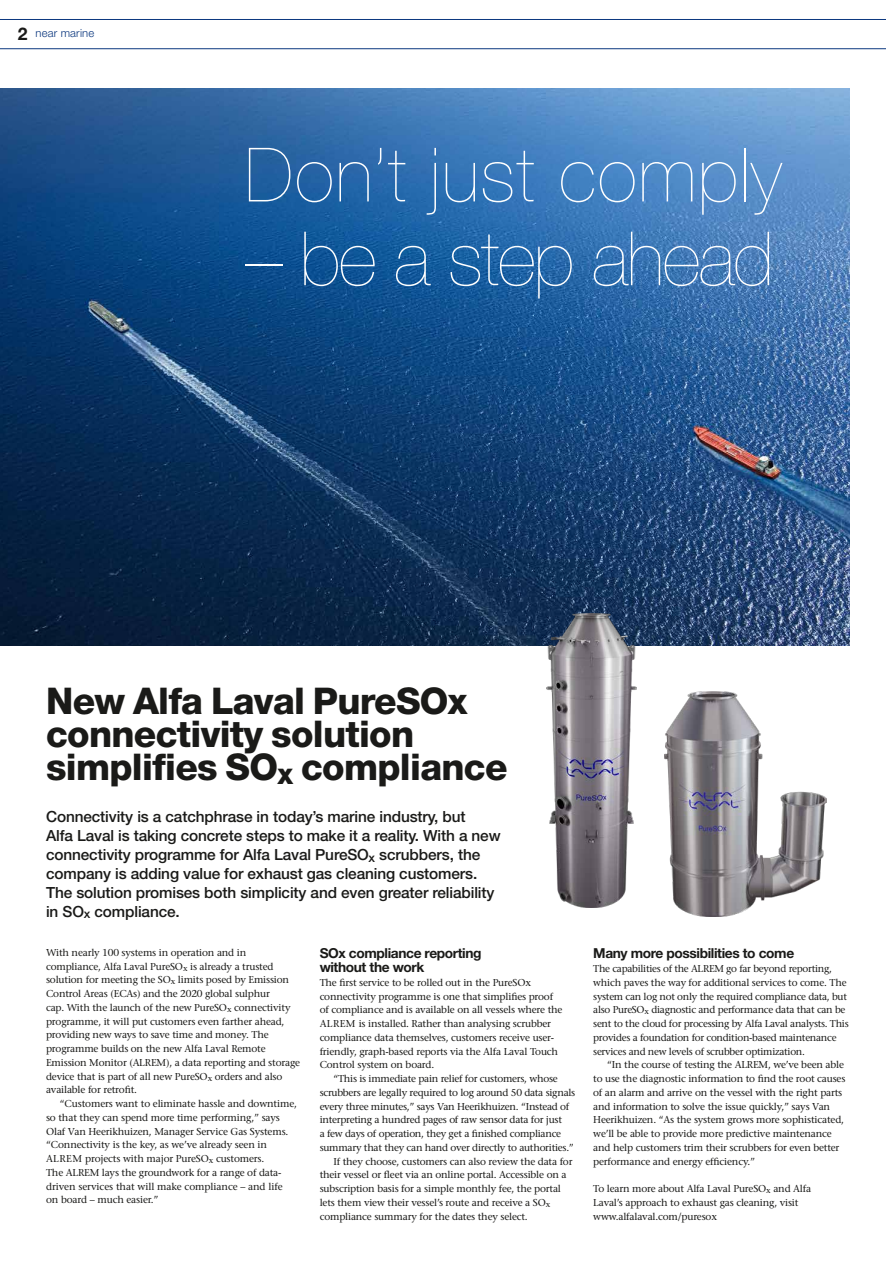
<style>
.page{position:relative;width:886px;height:1276px;background:#fff}
.page>*{position:absolute;margin:0;border:0;box-sizing:border-box;transform-origin:0 0}
.t1{font:200 75px "Helvetica Neue LT Std";letter-spacing:.02em;color:#fff}
.t2{font:200 75px "Helvetica Neue LT Std";letter-spacing:-.02em;color:#fff}
.t3{font:800 36.88px/33.1px "Helvetica Neue LT Std";letter-spacing:-.02em;color:#1a1a18}
.t4{font:500 15.38px/18.9px "Helvetica Neue LT Std";letter-spacing:-.01em;color:#1a1a18}
.t5{font:700 13.75px/13.8px "Helvetica Neue LT Std";letter-spacing:-.03em;color:#1a1a18}
.t6{font:300 11.25px "Helvetica Neue LT Std";letter-spacing:.01em;color:#0c387f}
.t7{font:500 10px/13.8px "Stone Serif Std";letter-spacing:-.02em;color:#1a1a18}
.s1{font-weight:700;font-size:17.5px;color:#1a1a18}
</style>
<div class="page">
<hr style="left:0;top:19px;width:886px;height:1px;background:#0c387f">
<hr style="left:0;top:48px;width:886px;height:1px;background:#0c387f">
<img style="left:0;top:89px;width:849px;height:556px">
<img style="left:546px;top:614px;width:90px;height:293px">
<img style="left:664px;top:691px;width:162px;height:225px">
<p class="t6" style="left:18px;top:26px;width:78px"><span class="s1">2</span> near marine</p>
<h1 class="t1" style="left:245px;top:132px;width:538px">Don’t just comply</h1>
<h1 class="t2" style="left:245px;top:215px;width:530px">– be a step ahead</h1>
<h2 class="t3" style="left:46px;top:684px;width:463px">New Alfa Laval PureSOx connectivity solution simplifies SO<sub>x</sub> compliance</h2>
<p class="t4" style="left:46px;top:807px;width:456px">Connectivity is a catchphrase in today’s marine industry, but<br>Alfa Laval is taking concrete steps to make it a reality. With a new connectivity programme for Alfa Laval PureSO<sub>x</sub> scrubbers, the company is adding value for exhaust gas cleaning customers.<br>The solution promises both simplicity and even greater reliability in SO<sub>x</sub> compliance.</p>
<h3 class="t5" style="left:320px;top:946px;width:163px">SOx compliance reporting without the work</h3>
<p class="t7" style="left:320px;top:975px;width:244px">The first service to be rolled out in the PureSOx connectivity programme is one that simplifies proof of compliance and is available on all vessels where the ALREM is installed. Rather than analysing scrubber compliance data themselves, customers receive user&shy;friendly, graph-based reports via the Alfa Laval Touch Control system on board.</p>
<p class="t7" style="left:333px;top:1071px;width:226px">“This is immediate pain relief for customers, whose</p>
<p class="t7" style="left:320px;top:1085px;width:257px">scrubbers are legally required to log around 50 data signals</p>
<p class="t7" style="left:320px;top:1099px;width:251px">every three minutes,” says Van Heerikhuizen. “Instead of</p>
<p class="t7" style="left:320px;top:1113px;width:244px">interpreting a hundred pages of raw sensor data for just</p>
<p class="t7" style="left:320px;top:1126px;width:243px">a few days of operation, they get a finished compliance</p>
<p class="t7" style="left:320px;top:1140px;width:256px">summary that they can hand over directly to authorities.”</p>
<p class="t7" style="left:333px;top:1154px;width:241px">If they choose, customers can also review the data for</p>
<p class="t7" style="left:320px;top:1168px;width:248px">their vessel or fleet via an online portal. Accessible on a</p>
<p class="t7" style="left:320px;top:1181px;width:243px">subscription basis for a simple monthly fee, the portal</p>
<p class="t7" style="left:320px;top:1195px;width:232px">lets them view their vessel’s route and receive a SO<sub>x</sub></p>
<p class="t7" style="left:320px;top:1209px;width:210px">compliance summary for the dates they select.</p>
<p class="t7" style="left:46px;top:945px;width:256px">With nearly 100 systems in operation and in compliance, Alfa Laval PureSO<sub>x</sub> is already a trusted solution for meeting the SO<sub>x</sub> limits posed by Emission Control Areas (ECAs) and the 2020 global sulphur<br>cap. With the launch of the new PureSO<sub>x</sub> connectivity programme, it will put customers even farther ahead, providing new ways to save time and money. The programme builds on the new Alfa Laval Remote Emission Monitor (ALREM), a data reporting and storage device that is part of all new PureSO<sub>x</sub> orders and also available for retrofit.</p>
<p class="t7" style="left:46px;top:1096px;width:252px;text-indent:14px">“Customers want to eliminate hassle and downtime, so that they can spend more time performing,” says Olaf Van Heerikhuizen, Manager Service Gas Systems. “Connectivity is the key, as we’ve already seen in ALREM projects with major PureSO<sub>x</sub> customers.<br>The ALREM lays the groundwork for a range of data&shy;driven services that will make compliance – and life on board – much easier.”</p>
<h3 class="t5" style="left:593px;top:946px;width:202px">Many more possibilities to come</h3>
<p class="t7" style="left:593px;top:961px;width:257px">The capabilities of the ALREM go far beyond reporting, which paves the way for additional services to come. The system can log not only the required compliance data, but also PureSO<sub>x</sub> diagnostic and performance data that can be sent to the cloud for processing by Alfa Laval analysts. This provides a foundation for condition-based maintenance services and new levels of scrubber optimization.</p>
<p class="t7" style="left:593px;top:1058px;width:254px;text-indent:14px">“In the course of testing the ALREM, we’ve been able to use the diagnostic information to find the root causes of an alarm and arrive on the vessel with the right parts and information to solve the issue quickly,” says Van Heerikhuizen. “As the system grows more sophisticated, we’ll be able to provide more predictive maintenance and help customers trim their scrubbers for even better performance and energy efficiency.”</p>
<p class="t7" style="left:593px;top:1181px;width:219px">To learn more about Alfa Laval PureSO<sub>x</sub> and Alfa<br>Laval’s approach to exhaust gas cleaning, visit www.alfalaval.com/puresox</p>
</div>
